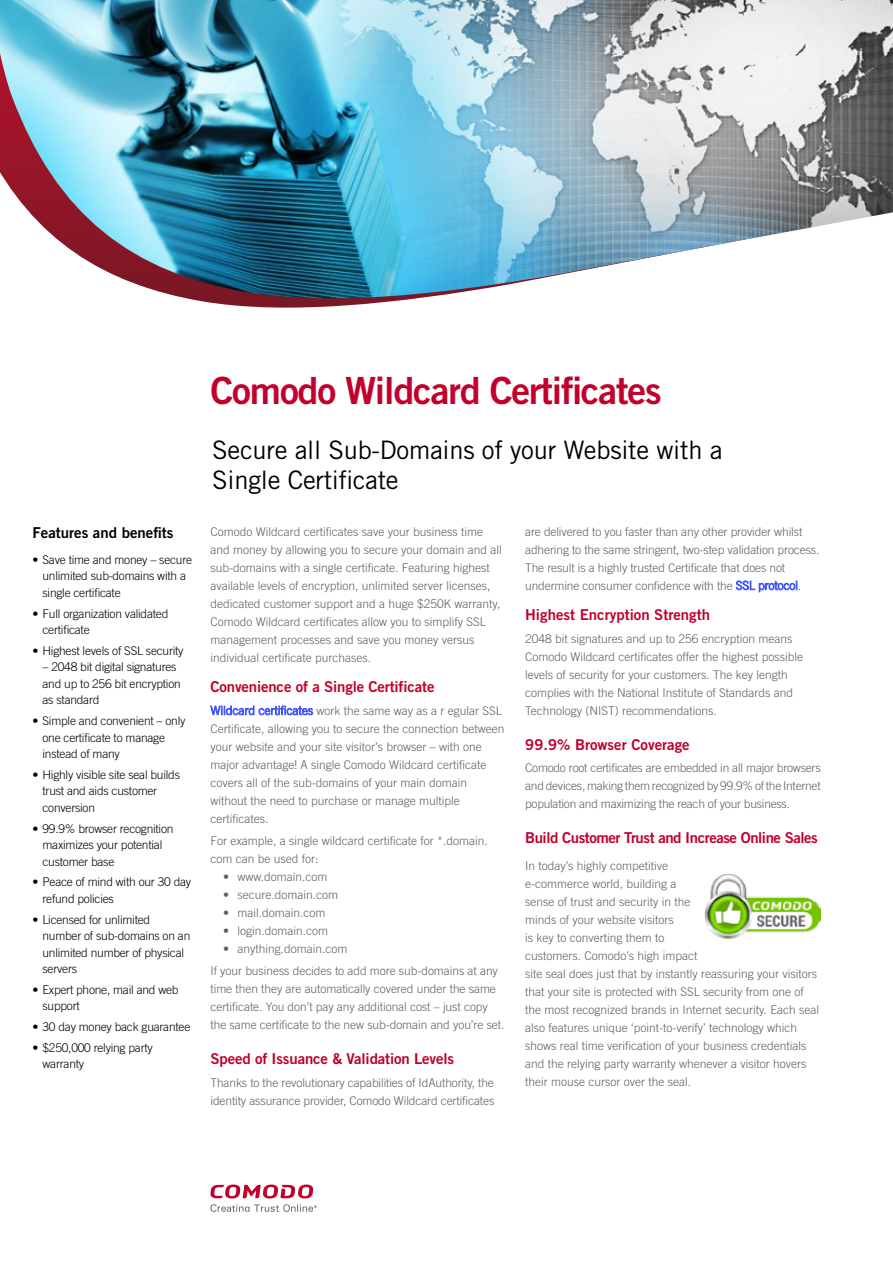
<style>
.page{position:relative;width:893px;height:1263px;background:#fff}
.page>*{position:absolute;margin:0;border:0;box-sizing:border-box;transform-origin:0 0}
.t1{font:37.5px "Trade Gothic LT Bold Two";letter-spacing:-.03em;color:#c1002b}
.t2{font:25.5px/30.6px "Trade Gothic LT";letter-spacing:-.01em;color:#000}
.t3{font:15px "Trade Gothic LT Bold Two";letter-spacing:-.01em;color:#c1002b}
.t4{font:15px "Trade Gothic LT Bold Two";letter-spacing:-.03em;color:#c1002b}
.t5{font:15px "Trade Gothic LT Bold Two";color:#000}
.t6{font:300 12px/18px "Trade Gothic LT";color:#5f6062}
.t7{font:300 12px/16.5px "Trade Gothic LT";letter-spacing:-.02em;color:#000}
.s1{color:#4055ff}
</style>
<div class="page">
<svg style="left:185px;top:298px;width:234px;height:10px"></svg>
<img style="left:0;top:0;width:893px;height:298px">
<svg style="left:210px;top:1204px;width:107px;height:8px"></svg>
<svg style="left:210px;top:1184px;width:103px;height:14px"></svg>
<img style="left:705px;top:874px;width:116px;height:65px">
<p class="t5" style="left:33px;top:524px;width:142px">Features and benefits</p>
<p class="t7" style="left:43px;top:551px;width:151px;text-indent:-10px">• Save time and money – secure unlimited sub-domains with a single certificate</p>
<p class="t7" style="left:43px;top:605px;width:127px;text-indent:-10px">• Full organization validated certificate</p>
<p class="t7" style="left:33px;top:642px;width:153px">• Highest levels of SSL security</p>
<p class="t7" style="left:43px;top:659px;width:140px">– 2048 bit digital signatures and up to 256 bit encryption as standard</p>
<p class="t7" style="left:43px;top:712px;width:144px;text-indent:-10px">• Simple and convenient – only one certificate to manage instead of many</p>
<p class="t7" style="left:43px;top:766px;width:139px;text-indent:-10px">• Highly visible site seal builds trust and aids customer conversion</p>
<p class="t7" style="left:43px;top:820px;width:132px;text-indent:-10px">• 99.9% browser recognition maximizes your potential customer base</p>
<p class="t7" style="left:43px;top:874px;width:150px;text-indent:-10px">• Peace of mind with our 30 day refund policies</p>
<p class="t7" style="left:43px;top:911px;width:149px;text-indent:-10px">• Licensed for unlimited number of sub-domains on an unlimited number of physical servers</p>
<p class="t7" style="left:43px;top:981px;width:138px;text-indent:-10px">• Expert phone, mail and web support</p>
<p class="t7" style="left:33px;top:1018px;width:159px">• 30 day money back guarantee</p>
<p class="t7" style="left:43px;top:1039px;width:112px;text-indent:-10px">• $250,000 relying party warranty</p>
<h1 class="t1" style="left:210px;top:367px;width:453px">Comodo Wildcard Certificates</h1>
<h2 class="t2" style="left:212px;top:434px;width:512px">Secure all Sub-Domains of your Website with a<br>Single Certificate</h2>
<p class="t6" style="left:210px;top:522px;width:293px">Comodo Wildcard certificates save your business time and money by allowing you to secure your domain and all sub-domains with a single certificate. Featuring highest available levels of encryption, unlimited server licenses, dedicated customer support and a huge $250K warranty, Comodo Wildcard certificates allow you to simplify SSL management processes and save you money versus individual certificate purchases.</p>
<p class="t3" style="left:210px;top:678px;width:226px">Convenience of a Single Certificate</p>
<p class="t6" style="left:210px;top:701px;width:296px"><span class="s1">Wildcard certificates</span> work the same way as a r egular SSL Certificate, allowing you to secure the connection between your website and your site visitor’s browser – with one major advantage! A single Comodo Wildcard certificate covers all of the sub-domains of your main domain without the need to purchase or manage multiple certificates.</p>
<p class="t6" style="left:210px;top:831px;width:279px">For example, a single wildcard certificate for *.domain. com can be used for:</p>
<p class="t6" style="left:223px;top:867px;width:106px">• www.domain.com</p>
<p class="t6" style="left:223px;top:885px;width:116px">• secure.domain.com</p>
<p class="t6" style="left:223px;top:903px;width:104px">• mail.domain.com</p>
<p class="t6" style="left:223px;top:921px;width:106px">• login.domain.com</p>
<p class="t6" style="left:210px;top:937px;width:289px;line-height:22.2px;text-indent:13px">• anything.domain.com<br>If your business decides to add more sub-domains at any</p>
<p class="t6" style="left:210px;top:980px;width:296px">time then they are automatically covered under the same certificate. You don’t pay any additional cost – just copy the same certificate to the new sub-domain and you’re set.</p>
<p class="t3" style="left:210px;top:1050px;width:245px">Speed of Issuance &amp; Validation Levels</p>
<p class="t6" style="left:210px;top:1073px;width:285px">Thanks to the revolutionary capabilities of IdAuthority, the identity assurance provider, Comodo Wildcard certificates</p>
<p class="t6" style="left:525px;top:522px;width:296px">are delivered to you faster than any other provider whilst adhering to the same stringent, two-step validation process.<br>The result is a highly trusted Certificate that does not undermine consumer confidence with the <span class="s1">SSL protocol</span>.</p>
<p class="t3" style="left:525px;top:606px;width:186px">Highest Encryption Strength</p>
<p class="t6" style="left:525px;top:629px;width:280px">2048 bit signatures and up to 256 encryption means Comodo Wildcard certificates offer the highest possible levels of security for your customers. The key length complies with the National Institute of Standards and Technology (NIST) recommendations.</p>
<p class="t3" style="left:525px;top:735px;width:166px">99.9% Browser Coverage</p>
<p class="t6" style="left:525px;top:758px;width:297px;text-align:justify">Comodo root certificates are embedded in all major browsers and devices, making them recognized by 99.9% of the Internet population and maximizing the reach of your business.</p>
<p class="t4" style="left:525px;top:828px;width:294px">Build Customer Trust and Increase Online Sales</p>
<p class="t6" style="left:525px;top:856px;width:295px">In today’s highly competitive<br>e-commerce world, building a<br>sense of trust and security in the<br>minds of your website visitors<br>is key to converting them to<br>customers. Comodo’s high impact<br>site seal does just that by instantly reassuring your visitors that your site is protected with SSL security from one of the most recognized brands in Internet security. Each seal also features unique ‘point-to-verify’ technology which shows real time verification of your business credentials and the relying party warranty whenever a visitor hovers their mouse cursor over the seal.</p>
</div>
